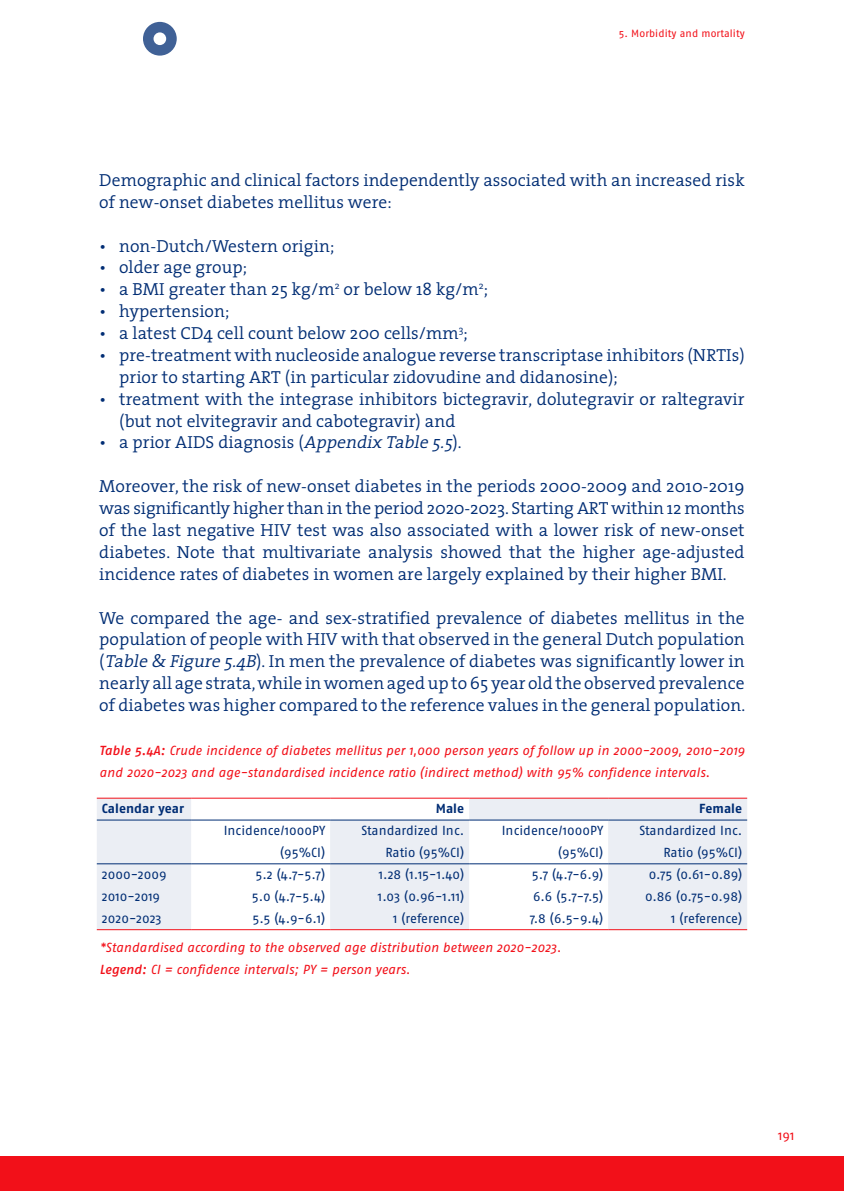
<style>
.page{position:relative;width:844px;height:1191px;background:#fff}
.page>*{position:absolute;margin:0;border:0;box-sizing:border-box;transform-origin:0 0}
.t1{font:300 17.5px/21.9px "The Serif";letter-spacing:.005em;color:#002d74}
.t2{font:italic 13.12px/21.9px "Fago No";color:#f21019}
.t3{font:13.12px/21.9px "Fago No";letter-spacing:.005em;color:#002d74;text-align:right}
.t4{font:700 13.12px "Fago No";letter-spacing:.005em;color:#002d74}
.t5{font:13.12px "Fago No";color:#f21019}
.t6{font:10.5px "Fago No";letter-spacing:.01em;color:#f21019}
.s1{font-style:italic}
.s2{font-weight:500}
</style>
<div class="page">
<div style="left:0;top:1156px;width:843px;height:35px;background:#f21019"></div>
<svg style="left:97px;top:798px;width:650px;height:131px;fill:#ebeef4"></svg>
<hr style="left:97px;top:797px;width:94px;height:1px;background:#f21019">
<hr style="left:191px;top:797px;width:139px;height:1px;background:#f21019">
<hr style="left:330px;top:797px;width:139px;height:1px;background:#f21019">
<hr style="left:469px;top:797px;width:139px;height:1px;background:#f21019">
<hr style="left:608px;top:797px;width:139px;height:1px;background:#f21019">
<hr style="left:97px;top:929px;width:94px;height:1px;background:#f21019">
<hr style="left:191px;top:929px;width:139px;height:1px;background:#f21019">
<hr style="left:330px;top:929px;width:139px;height:1px;background:#f21019">
<hr style="left:469px;top:929px;width:139px;height:1px;background:#f21019">
<hr style="left:608px;top:929px;width:139px;height:1px;background:#f21019">
<hr style="left:97px;top:819px;width:94px;height:1px;background:#002d74">
<hr style="left:191px;top:819px;width:139px;height:1px;background:#002d74">
<hr style="left:330px;top:819px;width:139px;height:1px;background:#002d74">
<hr style="left:469px;top:819px;width:139px;height:1px;background:#002d74">
<hr style="left:608px;top:819px;width:139px;height:1px;background:#002d74">
<hr style="left:97px;top:863px;width:94px;height:1px;background:#002d74">
<hr style="left:191px;top:863px;width:139px;height:1px;background:#002d74">
<hr style="left:330px;top:863px;width:139px;height:1px;background:#002d74">
<hr style="left:469px;top:863px;width:139px;height:1px;background:#002d74">
<hr style="left:608px;top:863px;width:139px;height:1px;background:#002d74">
<svg style="left:143px;top:22px;width:34px;height:34px"></svg>
<p class="t6" style="left:618px;top:28px;width:127px">5. Morbidity and mortality</p>
<p class="t1" style="left:99px;top:168px;width:646px">Demographic and clinical factors independently associated with an increased risk of new-onset diabetes mellitus were:</p>
<p class="t1" style="left:99px;top:234px;width:236px">• non-Dutch/Western origin;</p>
<p class="t1" style="left:99px;top:256px;width:149px">• older age group;</p>
<p class="t1" style="left:99px;top:278px;width:390px">• a BMI greater than 25 kg/m<sup>2</sup> or below 18 kg/m<sup>2</sup>;</p>
<p class="t1" style="left:99px;top:300px;width:132px">• hypertension;</p>
<p class="t1" style="left:99px;top:322px;width:370px">• a latest CD4 cell count below 200 cells/mm<sup>3</sup>;</p>
<p class="t1" style="left:119px;top:343px;width:627px;text-indent:-20px">• pre-treatment with nucleoside analogue reverse transcriptase inhibitors (NRTIs) prior to starting ART (in particular zidovudine and didanosine);</p>
<p class="t1" style="left:119px;top:387px;width:627px;text-indent:-20px">• treatment with the integrase inhibitors bictegravir, dolutegravir or raltegravir (but not elvitegravir and cabotegravir) and</p>
<p class="t1" style="left:99px;top:431px;width:364px">• a prior AIDS diagnosis (<span class="s1">Appendix Table5.5</span>).</p>
<p class="t1" style="left:99px;top:475px;width:646px;text-align:justify">Moreover, the risk of new-onset diabetes in the periods 2000-2009 and 2010-2019 was significantly higher than in the period 2020-2023. Starting ART within 12 months of the last negative HIV test was also associated with a lower risk of new-onset diabetes. Note that multivariate analysis showed that the higher age-adjusted incidence rates of diabetes in women are largely explained by their higher BMI.</p>
<p class="t1" style="left:99px;top:606px;width:647px;text-align:justify">We compared the age- and sex-stratified prevalence of diabetes mellitus in the population of people with HIV with that observed in the general Dutch population (<span class="s1">Table&amp; Figure5.4B</span>). In men the prevalence of diabetes was significantly lower in nearly all age strata, while in women aged up to 65 year old the observed prevalence of diabetes was higher compared to the reference values in the general population.</p>
<p class="t2" style="left:99px;top:739px;width:646px"><span class="s2">Table 5.4A:</span> Crude incidence of diabetes mellitus per 1,000 person years of follow up in 2000-2009, 2010-2019 and 2020-2023 and age-standardised incidence ratio (indirect method) with 95% confidence intervals.</p>
<p class="t4" style="left:102px;top:800px;width:84px">Calendar year</p>
<p class="t4" style="left:435px;top:800px;width:30px">Male</p>
<p class="t4" style="left:698px;top:800px;width:45px">Female</p>
<p class="t3" style="left:224px;top:819px;width:103px">Incidence/1000PY (95%CI)</p>
<p class="t3" style="left:361px;top:819px;width:104px">Standardized Inc.<br>Ratio (95%CI)</p>
<p class="t3" style="left:501px;top:819px;width:103px">Incidence/1000PY (95%CI)</p>
<p class="t3" style="left:639px;top:819px;width:104px">Standardized Inc.<br>Ratio (95%CI)</p>
<p class="t3" style="left:102px;top:863px;width:66px">2000-2009</p>
<p class="t3" style="left:255px;top:863px;width:71px">5.2 (4.7-5.7)</p>
<p class="t3" style="left:379px;top:863px;width:87px">1.28 (1.15-1.40)</p>
<p class="t3" style="left:531px;top:863px;width:73px">5.7 (4.7-6.9)</p>
<p class="t3" style="left:648px;top:863px;width:95px">0.75 (0.61-0.89)</p>
<p class="t3" style="left:102px;top:885px;width:60px">2010-2019</p>
<p class="t3" style="left:252px;top:885px;width:75px">5.0 (4.7-5.4)</p>
<p class="t3" style="left:378px;top:885px;width:88px">1.03 (0.96-1.11)</p>
<p class="t3" style="left:533px;top:885px;width:72px">6.6 (5.7-7.5)</p>
<p class="t3" style="left:645px;top:885px;width:99px">0.86 (0.75-0.98)</p>
<p class="t3" style="left:102px;top:907px;width:61px">2020-2023</p>
<p class="t3" style="left:252px;top:907px;width:74px">5.5 (4.9-6.1)</p>
<p class="t3" style="left:393px;top:907px;width:73px">1 (reference)</p>
<p class="t3" style="left:529px;top:907px;width:75px">7.8 (6.5-9.4)</p>
<p class="t3" style="left:671px;top:907px;width:73px">1 (reference)</p>
<p class="t2" style="left:99px;top:936px;width:463px">*Standardised according to the observed age distribution between 2020-2023.<br><span class="s2">Legend:</span> CI = confidence intervals; PY = person years.</p>
<p class="t5" style="left:778px;top:1128px;width:18px">191</p>
</div>
